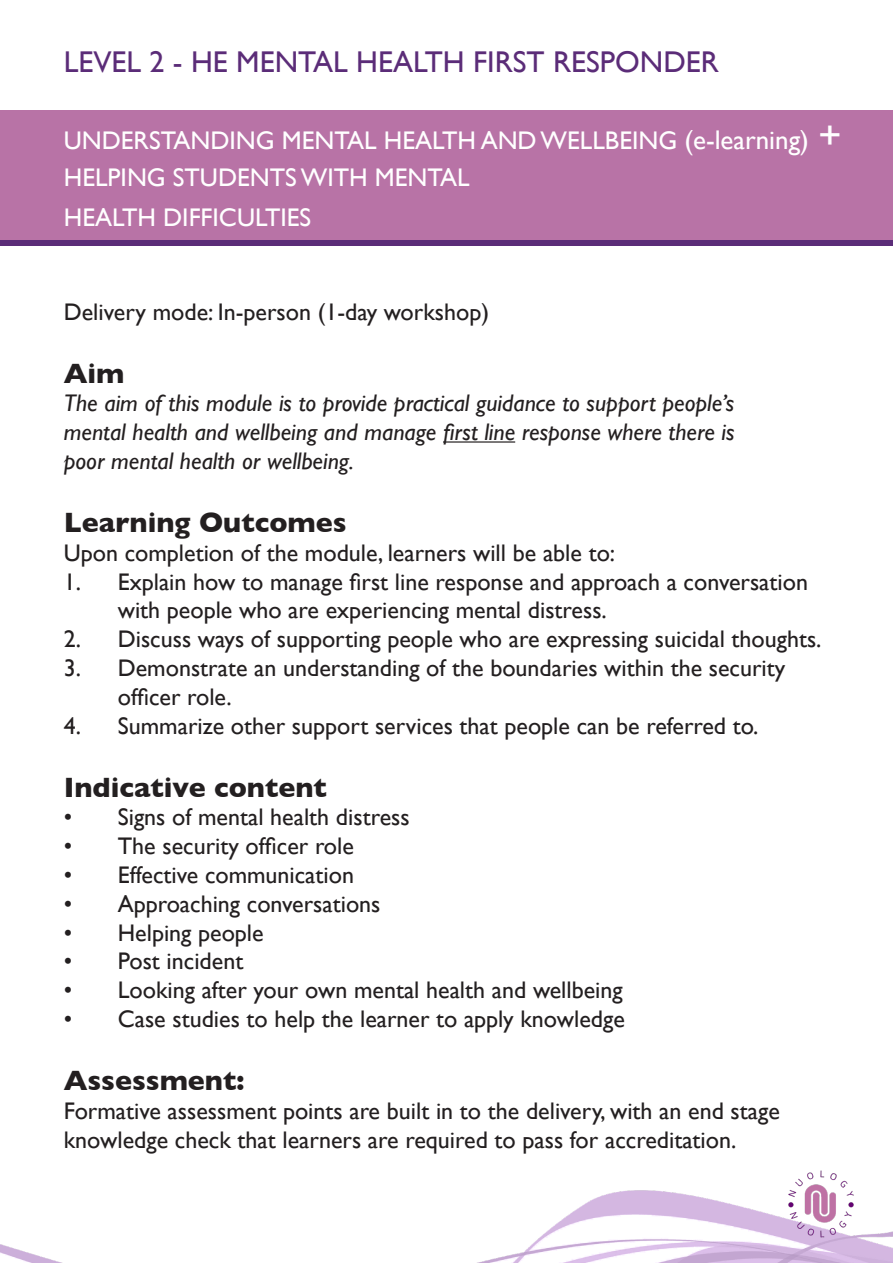
<style>
.page{position:relative;width:893px;height:1263px;background:#fff}
.page>*{position:absolute;margin:0;border:0;box-sizing:border-box;transform-origin:0 0}
.t1{font:30px "Gill Sans";color:#5b2c78}
.t2{font:700 28.5px "Gill Sans";color:#231f20}
.t3{font:25.5px/38.5px "Gill Sans";color:#fff}
.t4{font:24px/28.8px "Gill Sans";color:#231f20}
.t5{font:italic 24px/28.8px "Gill Sans";color:#231f20;text-align:justify}
.s1{font-size:27px}
.s2{font-size:40.5px}
</style>
<div class="page">
<div style="left:0;top:116px;width:893px;height:130px;background:#5b2c78"></div>
<div style="left:0;top:111px;width:893px;height:129px;background:#b873a6"></div>
<hr style="left:443px;top:441px;width:72px;height:2px;background:#231f20">
<img style="left:0;top:1190px;width:893px;height:73px">
<img style="left:755px;top:1170px;width:132px;height:84px">
<p class="t1" style="left:64px;top:44px;width:657px">LEVEL 2 - HE MENTAL HEALTH FIRST RESPONDER</p>
<p class="t3" style="left:64px;top:121px;width:779px">UNDERSTANDING MENTAL HEALTH AND WELLBEING <span class="s1">(e-learning)</span> <span class="s2">+<br></span>HELPING STUDENTS WITH MENTAL<br>HEALTH DIFFICULTIES</p>
<p class="t4" style="left:64px;top:297px;width:427px">Delivery mode: In-person (1-day workshop)</p>
<p class="t2" style="left:64px;top:350px;width:62px">Aim</p>
<p class="t5" style="left:64px;top:389px;width:672px">The aim of this module is to provide practical guidance to support people’s mental health and wellbeing and manage first line response where there is poor mental health or wellbeing.</p>
<p class="t2" style="left:64px;top:500px;width:284px">Learning Outcomes</p>
<p class="t4" style="left:64px;top:538px;width:553px">Upon completion of the module, learners will be able to:</p>
<p class="t4" style="left:118px;top:567px;width:692px;text-indent:-54px">1. Explain how to manage first line response and approach a conversation with people who are experiencing mental distress.</p>
<p class="t4" style="left:64px;top:624px;width:759px">2. Discuss ways of supporting people who are expressing suicidal thoughts.</p>
<p class="t4" style="left:118px;top:653px;width:669px;text-indent:-54px">3. Demonstrate an understanding of the boundaries within the security officer role.</p>
<p class="t4" style="left:64px;top:711px;width:696px">4. Summarize other support services that people can be referred to.</p>
<p class="t2" style="left:64px;top:764px;width:265px">Indicative content</p>
<p class="t4" style="left:64px;top:803px;width:347px">• Signs of mental health distress</p>
<p class="t4" style="left:64px;top:831px;width:292px">• The security officer role</p>
<p class="t4" style="left:64px;top:860px;width:292px">• Effective communication</p>
<p class="t4" style="left:64px;top:889px;width:318px">• Approaching conversations</p>
<p class="t4" style="left:64px;top:918px;width:201px">• Helping people</p>
<p class="t4" style="left:64px;top:947px;width:181px">• Post incident</p>
<p class="t4" style="left:64px;top:975px;width:560px">• Looking after your own mental health and wellbeing</p>
<p class="t4" style="left:64px;top:1004px;width:563px">• Case studies to help the learner to apply knowledge</p>
<p class="t2" style="left:64px;top:1058px;width:182px">Assessment:</p>
<p class="t4" style="left:64px;top:1096px;width:718px">Formative assessment points are built in to the delivery, with an end stage knowledge check that learners are required to pass for accreditation.</p>
</div>
